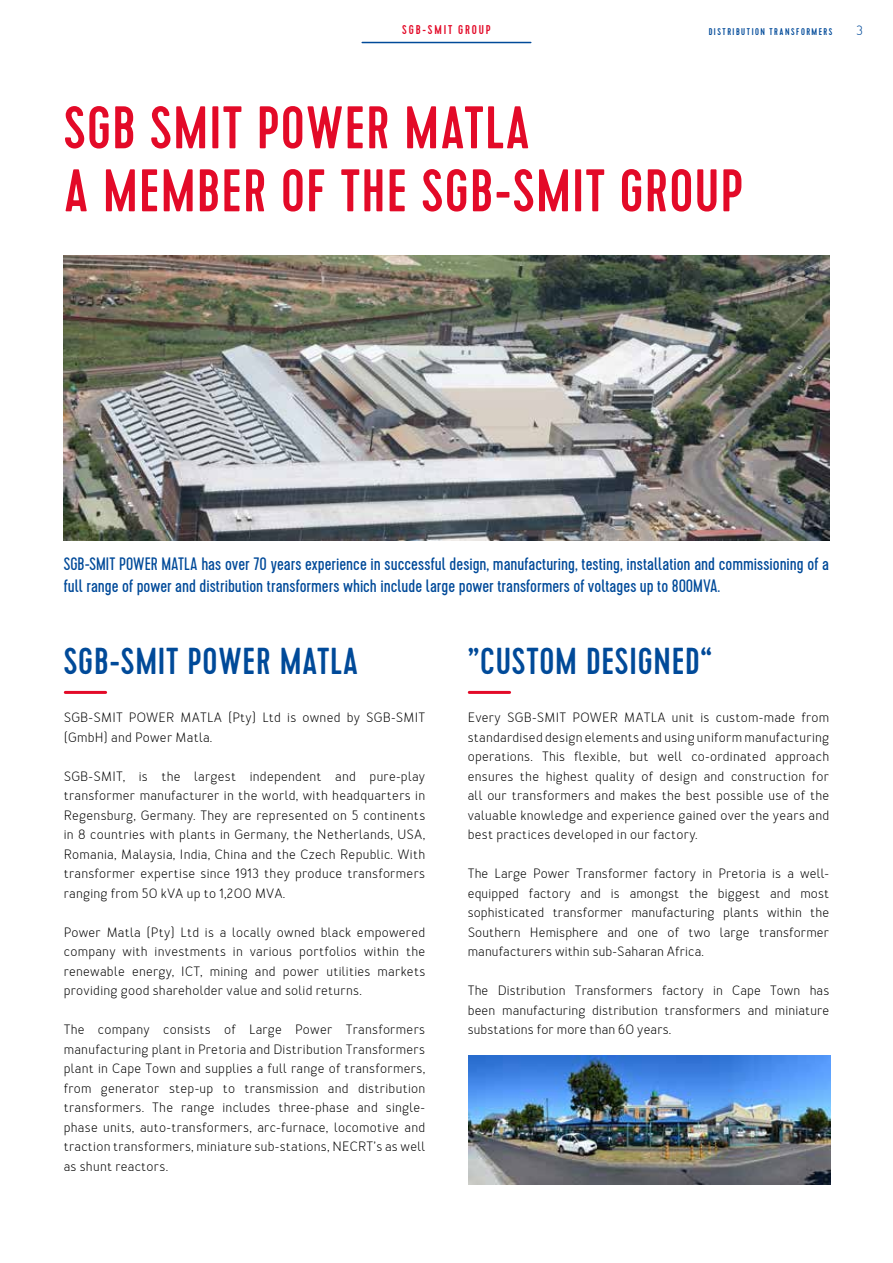
<style>
.page{position:relative;width:893px;height:1263px;background:#fff}
.page>*{position:absolute;margin:0;border:0;box-sizing:border-box;transform-origin:0 0}
.t1{font:500 60px/63px "Cervo";letter-spacing:.02em;color:#e30a28}
.t2{font:500 37.5px "Cervo";letter-spacing:.02em;color:#004a99}
.t3{font:18px/22.5px "Cervo";color:#004a99}
.t4{font:13.5px/19.5px "Merlo";letter-spacing:.02em;color:#000;text-align:justify}
.t5{font:13.5px "Merlo";color:#004a99}
.t6{font:500 12.75px "Cervo";letter-spacing:.145em;color:#e30a28}
.t7{font:500 9.75px "Cervo";letter-spacing:.155em;color:#004a99}
</style>
<div class="page">
<hr style="left:362px;top:42px;width:169px;height:1px;background:#004a99">
<img style="left:64px;top:255px;width:765px;height:285px">
<hr style="left:65px;top:691px;width:41px;height:3px;background:#e30a28">
<hr style="left:469px;top:691px;width:41px;height:3px;background:#e30a28">
<img style="left:469px;top:1055px;width:361px;height:129px">
<p class="t6" style="left:402px;top:23px;width:90px">SGB-SMIT GROUP</p>
<p class="t7" style="left:709px;top:26px;width:125px">DISTRIBUTION TRANSFORMERS</p>
<p class="t5" style="left:856px;top:23px;width:8px">3</p>
<h1 class="t1" style="left:64px;top:98px;width:681px">SGB SMIT POWER MATLA<br>A MEMBER OF THE SGB-SMIT GROUP</h1>
<p class="t3" style="left:64px;top:553px;width:767px">SGB-SMIT POWER MATLA has over 70 years experience in successful design, manufacturing, testing, installation and commissioning of a full range of power and distribution transformers which include large power transformers of voltages up to 800MVA.</p>
<h2 class="t2" style="left:64px;top:639px;width:296px">SGB-SMIT POWER MATLA</h2>
<h2 class="t2" style="left:468px;top:639px;width:246px">”CUSTOM DESIGNED“</h2>
<p class="t4" style="left:64px;top:708px;width:363px">SGB-SMIT POWER MATLA (Pty) Ltd is owned by SGB-SMIT (GmbH) and Power Matla.</p>
<p class="t4" style="left:64px;top:766px;width:363px">SGB-SMIT, is the largest independent and pure-play transformer manufacturer in the world, with headquarters in Regensburg, Germany. They are represented on 5 continents in 8 countries with plants in Germany, the Netherlands, USA, Romania, Malaysia, India, China and the Czech Republic. With transformer expertise since 1913 they produce transformers ranging from 50 kVA up to 1,200 MVA.</p>
<p class="t4" style="left:64px;top:922px;width:363px">Power Matla (Pty) Ltd is a locally owned black empowered company with investments in various portfolios within the renewable energy, ICT, mining and power utilities markets providing good shareholder value and solid returns.</p>
<p class="t4" style="left:64px;top:1020px;width:363px">The company consists of Large Power Transformers manufacturing plant in Pretoria and Distribution Transformers plant in Cape Town and supplies a full range of transformers, from generator step-up to transmission and distribution transformers. The range includes three-phase and single&shy;phase units, auto-transformers, arc-furnace, locomotive and traction transformers, miniature sub-stations, NECRT’s as well as shunt reactors.</p>
<p class="t4" style="left:468px;top:708px;width:363px">Every SGB-SMIT POWER MATLA unit is custom-made from standardised design elements and using uniform manufacturing operations. This flexible, but well co-ordinated approach ensures the highest quality of design and construction for all our transformers and makes the best possible use of the valuable knowledge and experience gained over the years and best practices developed in our factory.</p>
<p class="t4" style="left:468px;top:864px;width:363px">The Large Power Transformer factory in Pretoria is a well&shy;equipped factory and is amongst the biggest and most sophisticated transformer manufacturing plants within the Southern Hemisphere and one of two large transformer manufacturers within sub-Saharan Africa.</p>
<p class="t4" style="left:468px;top:981px;width:363px">The Distribution Transformers factory in Cape Town has been manufacturing distribution transformers and miniature substations for more than 60 years.</p>
</div>
